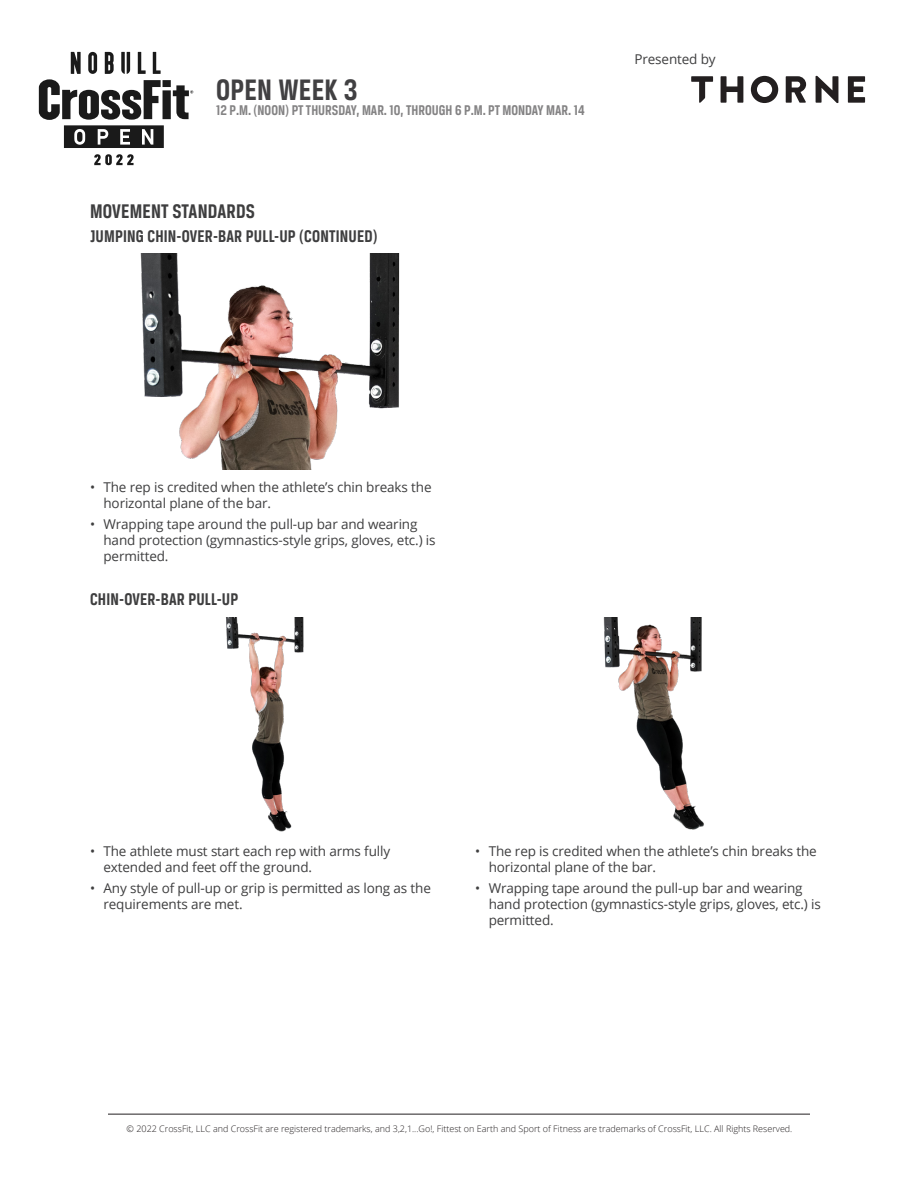
<style>
.page{position:relative;width:918px;height:1188px;background:#fff}
.page>*{position:absolute;margin:0;border:0;box-sizing:border-box;transform-origin:0 0}
.t1{font:700 31.5px "Breuer Condensed";letter-spacing:.01em;color:#414042}
.Heading{font:700 21px "Breuer Condensed";letter-spacing:.01em;color:#3e3e3f}
.Heading-2{font:700 18px "Breuer Condensed";letter-spacing:.01em;color:#3e3e3f}
.t2{font:700 15px "Breuer Condensed";color:#848384}
.t3{font:13.5px/16.2px "Open Sans";letter-spacing:-.01em;color:#3e3e3f}
.t4{font:300 9px "Open Sans";color:#231f20}
</style>
<div class="page">
<svg style="left:94px;top:154px;width:40px;height:11px"></svg>
<svg style="left:39px;top:52px;width:154px;height:96px"></svg>
<hr style="left:108px;top:1114px;width:702px;height:1px;background:#231f20">
<img style="left:140px;top:254px;width:260px;height:216px">
<img style="left:226px;top:617px;width:78px;height:215px">
<img style="left:603px;top:617px;width:101px;height:213px">
<svg style="left:691px;top:76px;width:174px;height:27px"></svg>
<h1 class="t1" style="left:216px;top:73px;width:143px">OPEN WEEK 3</h1>
<p class="t2" style="left:216px;top:102px;width:370px">12 P.M. (NOON) PT THURSDAY, MAR. 10, THROUGH 6 P.M. PT MONDAY MAR. 14</p>
<p class="Heading" style="left:90px;top:200px;width:166px">MOVEMENT STANDARDS</p>
<p class="Heading-2" style="left:90px;top:226px;width:289px">JUMPING CHIN-OVER-BAR PULL-UP (CONTINUED)</p>
<p class="t3" style="left:634px;top:51px;width:83px">Presented by</p>
<p class="t3" style="left:104px;top:479px;width:330px;text-indent:-14px">• The rep is credited when the athlete’s chin breaks the horizontal plane of the bar.</p>
<p class="t3" style="left:104px;top:516px;width:334px;text-indent:-14px">• Wrapping tape around the pull-up bar and wearing hand protection (gymnastics-style grips, gloves, etc.) is permitted.</p>
<p class="Heading-2" style="left:90px;top:590px;width:150px">CHIN-OVER-BAR PULL-UP</p>
<p class="t3" style="left:104px;top:842px;width:288px;text-indent:-14px">• The athlete must start each rep with arms fully extended and feet off the ground.</p>
<p class="t3" style="left:104px;top:879px;width:329px;text-indent:-14px">• Any style of pull-up or grip is permitted as long as the requirements are met.</p>
<p class="t3" style="left:489px;top:842px;width:330px;text-indent:-14px">• The rep is credited when the athlete’s chin breaks the horizontal plane of the bar.</p>
<p class="t3" style="left:489px;top:879px;width:334px;text-indent:-14px">• Wrapping tape around the pull-up bar and wearing hand protection (gymnastics-style grips, gloves, etc.) is permitted.</p>
<p class="t4" style="left:127px;top:1122px;width:667px">© 2022 CrossFit, LLC and CrossFit are registered trademarks, and 3,2,1...Go!, Fittest on Earth and Sport of Fitness are trademarks of CrossFit, LLC. All Rights Reserved.</p>
</div>
